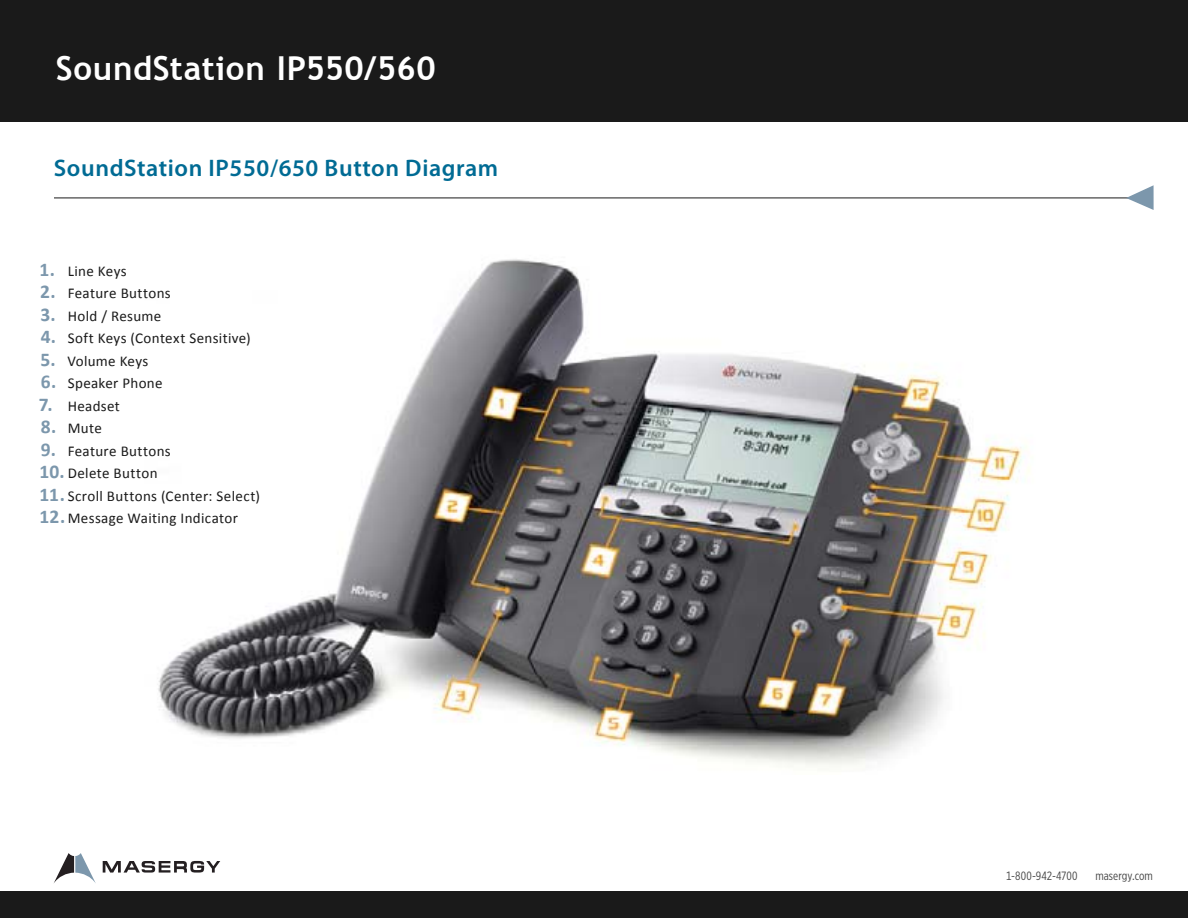
<style>
.page{position:relative;width:1188px;height:918px;background:#fff}
.page>*{position:absolute;margin:0;border:0;box-sizing:border-box;transform-origin:0 0}
.t1{font:700 33px "Trebuchet MS";letter-spacing:.02em;color:#fff}
.t2{font:600 24px "Myriad Pro";letter-spacing:.025em;color:#006b94}
.t3{font:15px "Calibri";letter-spacing:.025em;color:#1a1a1a}
.t4{font:12px "Gotham X Narrow";letter-spacing:.005em;color:#454545}
.s1{font-weight:700;font-size:19.5px;color:#7c97ac}
</style>
<div class="page">
<img style="left:158px;top:259px;width:872px;height:508px">
<div style="left:0;top:0;width:1188px;height:122px;background:#1a1a1a"></div>
<hr style="left:54px;top:198px;width:1089px;height:1px;background:#1a1a1a">
<svg style="left:1126px;top:185px;width:28px;height:25px"></svg>
<div style="left:0;top:891px;width:1188px;height:27px;background:#1a1a1a"></div>
<svg style="left:54px;top:853px;width:42px;height:30px"></svg>
<svg style="left:103px;top:861px;width:117px;height:12px"></svg>
<h1 class="t1" style="left:56px;top:48px;width:381px">SoundStation IP550/560</h1>
<h2 class="t2" style="left:54px;top:152px;width:446px">SoundStation IP550/650 Button Diagram</h2>
<p class="t3" style="left:39px;top:261px;width:89px"><span class="s1">1.</span> Line Keys</p>
<p class="t3" style="left:40px;top:284px;width:132px"><span class="s1">2.</span> Feature Buttons</p>
<p class="t3" style="left:40px;top:306px;width:122px"><span class="s1">3.</span> Hold / Resume</p>
<p class="t3" style="left:41px;top:329px;width:212px"><span class="s1">4.</span> Soft Keys (Context Sensitive)</p>
<p class="t3" style="left:41px;top:351px;width:109px"><span class="s1">5.</span> Volume Keys</p>
<p class="t3" style="left:41px;top:374px;width:123px"><span class="s1">6.</span> Speaker Phone</p>
<p class="t3" style="left:39px;top:396px;width:82px"><span class="s1">7.</span> Headset</p>
<p class="t3" style="left:41px;top:419px;width:63px"><span class="s1">8.</span> Mute</p>
<p class="t3" style="left:41px;top:441px;width:131px"><span class="s1">9.</span> Feature Buttons</p>
<p class="t3" style="left:39px;top:464px;width:120px"><span class="s1">10.</span> Delete Button</p>
<p class="t3" style="left:39px;top:486px;width:222px"><span class="s1">11.</span> Scroll Buttons (Center: Select)</p>
<p class="t3" style="left:39px;top:509px;width:200px"><span class="s1">12.</span> Message Waiting Indicator</p>
<p class="t4" style="left:1006px;top:869px;width:73px">1-800-942-4700</p>
<p class="t4" style="left:1095px;top:869px;width:59px">masergy.com</p>
</div>
